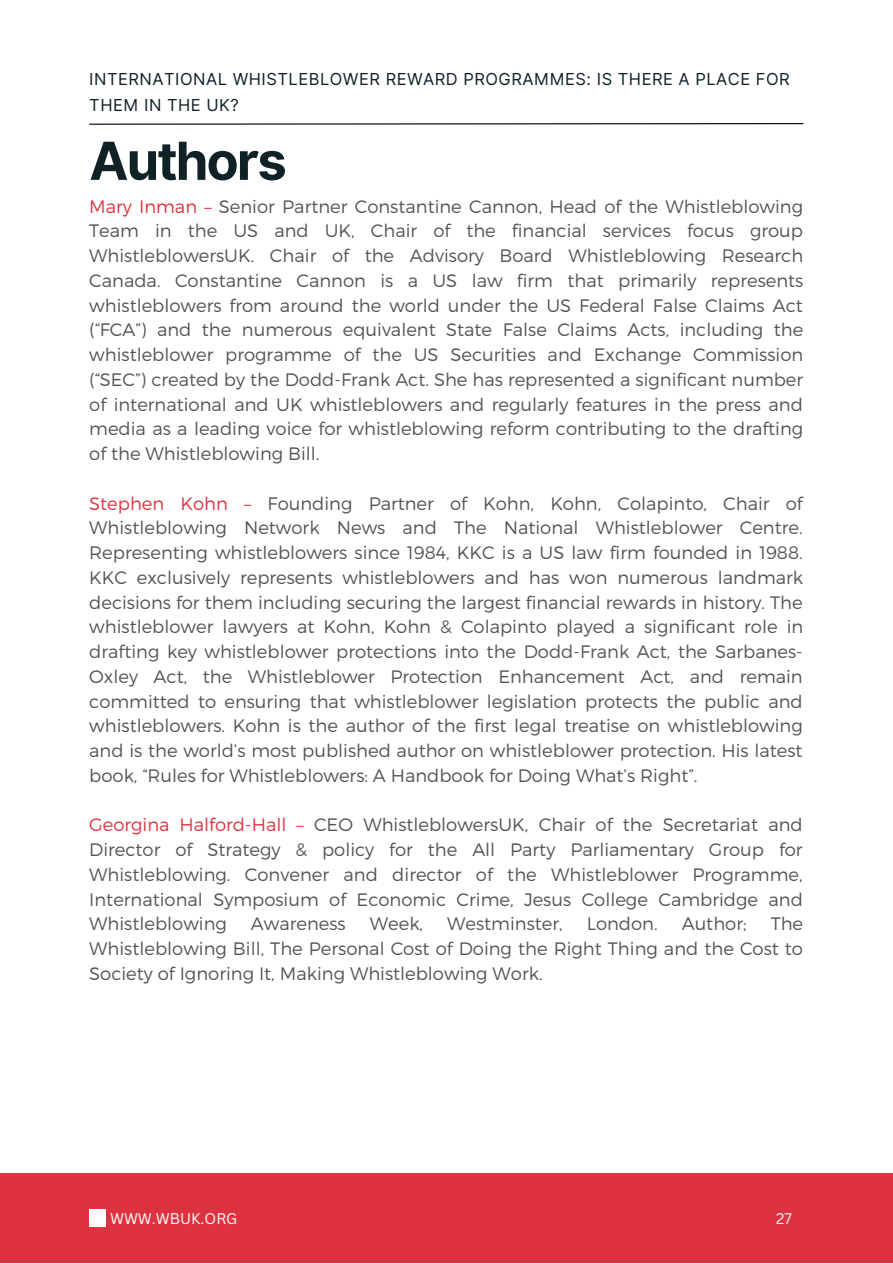
<style>
.page{position:relative;width:893px;height:1264px;background:#fff}
.page>*{position:absolute;margin:0;border:0;box-sizing:border-box;transform-origin:0 0}
.t1{font:700 52.5px "Inter";letter-spacing:-.035em;color:#102226}
.t2{font:300 18px/24.8px "Montserrat";color:#545454;text-align:justify}
.t3{font:16.5px/25.8px "Inter";letter-spacing:.03em;color:#102226}
.t4{font:15px "Canva Sans";color:#fff}
.s1{color:#dd3341}
</style>
<div class="page">
<div style="left:0;top:1173px;width:892px;height:89px;background:#dd3341"></div>
<svg style="left:89px;top:123px;width:715px;height:2px"></svg>
<div style="left:89px;top:1209px;width:17px;height:17px;background:#fff"></div>
<p class="t3" style="left:89px;top:66px;width:702px">INTERNATIONAL WHISTLEBLOWER REWARD PROGRAMMES: IS THERE A PLACE FOR<br>THEM IN THE UK?</p>
<p class="t1" style="left:89px;top:129px;width:199px">Authors</p>
<p class="t2" style="left:89px;top:193px;width:715px"><span class="s1">Mary Inman –</span> Senior Partner Constantine Cannon, Head of the Whistleblowing Team in the US and UK, Chair of the financial services focus group WhistleblowersUK. Chair of the Advisory Board Whistleblowing Research Canada. Constantine Cannon is a US law firm that primarily represents whistleblowers from around the world under the US Federal False Claims Act (“FCA”) and the numerous equivalent State False Claims Acts, including the whistleblower programme of the US Securities and Exchange Commission (“SEC”) created by the Dodd-Frank Act. She has represented a significant number of international and UK whistleblowers and regularly features in the press and media as a leading voice for whistleblowing reform contributing to the drafting of the Whistleblowing Bill.</p>
<p class="t2" style="left:89px;top:490px;width:715px"><span class="s1">Stephen Kohn –</span> Founding Partner of Kohn, Kohn, Colapinto, Chair of Whistleblowing Network News and The National Whistleblower Centre.<br>Representing whistleblowers since 1984, KKC is a US law firm founded in 1988.<br>KKC exclusively represents whistleblowers and has won numerous landmark decisions for them including securing the largest financial rewards in history. The whistleblower lawyers at Kohn, Kohn &amp; Colapinto played a significant role in drafting key whistleblower protections into the Dodd-Frank Act, the Sarbanes-Oxley Act, the Whistleblower Protection Enhancement Act, and remain committed to ensuring that whistleblower legislation protects the public and whistleblowers. Kohn is the author of the first legal treatise on whistleblowing and is the world’s most published author on whistleblower protection. His latest book, “Rules for Whistleblowers: A Handbook for Doing What’s Right”.</p>
<p class="t2" style="left:89px;top:811px;width:715px"><span class="s1">Georgina Halford-Hall –</span> CEO WhistleblowersUK, Chair of the Secretariat and Director of Strategy &amp; policy for the All Party Parliamentary Group for Whistleblowing. Convener and director of the Whistleblower Programme, International Symposium of Economic Crime, Jesus College Cambridge and Whistleblowing</p>
<p class="t2" style="left:89px;top:910px;width:715px;text-indent:681px">The Whistleblowing Bill, The Personal Cost of Doing the Right Thing and the Cost to Society of Ignoring It, Making Whistleblowing Work.</p>
<p class="t2" style="left:251px;top:910px;width:96px">Awareness</p>
<p class="t2" style="left:370px;top:910px;width:55px">Week,</p>
<p class="t2" style="left:447px;top:910px;width:117px">Westminster,</p>
<p class="t2" style="left:586px;top:910px;width:72px">London.</p>
<p class="t2" style="left:681px;top:910px;width:66px">Author;</p>
<p class="t4" style="left:110px;top:1207px;width:129px">WWW.WBUK.ORG</p>
<p class="t4" style="left:776px;top:1207px;width:17px">27</p>
</div>
